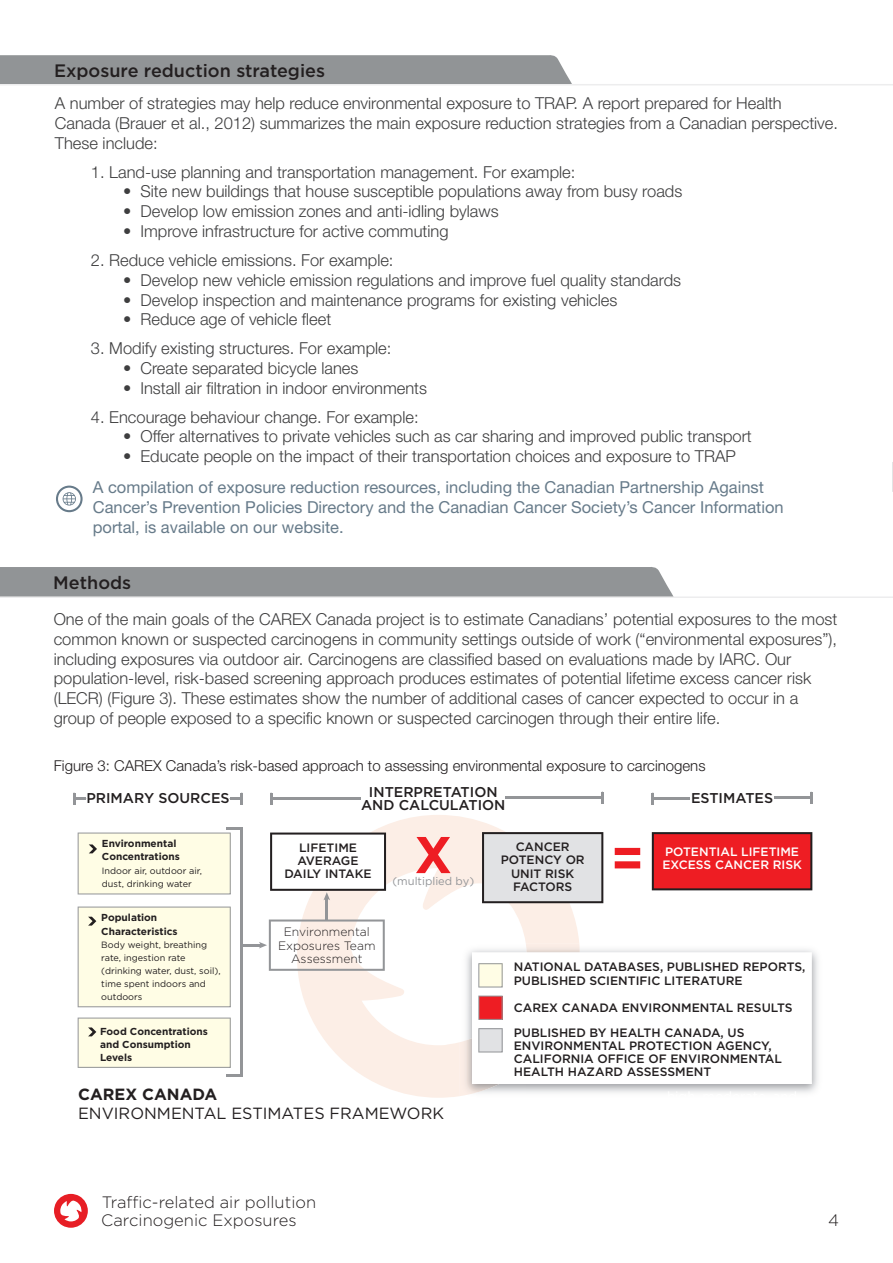
<style>
.page{position:relative;width:893px;height:1263px;background:#fff}
.page>*{position:absolute;margin:0;border:0;box-sizing:border-box;transform-origin:0 0}
.t1{font:700 51.6px "Gotham";color:#ee1d23}
.Paragraph_Style_1{font:500 18px "Gotham";color:#231f20}
.Paragraph_Style_1-2{font:300 16.5px/19.8px "Helvetica Neue LT Std";color:#3e3e3f}
.Paragraph_Style_1-3{font:16.5px/19.8px "Helvetica Neue LT Std";color:#677b8a}
.t2{font:300 16.5px "Gotham";color:#231f20}
.t3{font:16.2px/19.2px "Gotham";color:#231f20}
.Paragraph_Style_1-4{font:300 15px "Helvetica Neue LT Std";color:#231f20}
.t4{font:500 14.1px/13.2px "Gotham";color:#231f20;text-align:center}
.t5{font:500 12.15px/13.2px "Gotham";color:#231f20}
.t6{font:300 12.15px/13.2px "Gotham";color:#231f20;text-align:center}
.t7{font:500 12.15px/13.2px "Gotham";color:#fff}
.t8{font:11.1px "Gotham";color:#939598}
.t9{font:700 10.2px/13.2px "Gotham";color:#231f20}
.t10{font:9.15px/13.2px "Gotham";color:#231f20}
.s1{font-weight:700}
</style>
<div class="page">
<svg style="left:54px;top:1194px;width:34px;height:34px"></svg>
<div style="left:0;top:567px;width:673px;height:29px;background:#919496"></div>
<hr style="left:0;top:596px;width:893px;height:2px;background:#ededee">
<div style="left:0;top:55px;width:572px;height:29px;background:#919496"></div>
<hr style="left:0;top:84px;width:893px;height:1px;background:#ededee">
<svg style="left:56px;top:486px;width:27px;height:26px"></svg>
<svg style="left:298px;top:815px;width:281px;height:283px"></svg>
<img style="left:581px;top:949px;width:237px;height:25px">
<img style="left:559px;top:974px;width:259px;height:124px">
<img style="left:460px;top:1096px;width:32px;height:2px">
<img style="left:526px;top:1096px;width:33px;height:2px">
<img style="left:492px;top:1096px;width:34px;height:2px">
<img style="left:460px;top:943px;width:121px;height:153px">
<svg style="left:472px;top:952px;width:340px;height:132px"></svg>
<div style="left:78px;top:906px;width:153px;height:101px;background:#fffde5"></div>
<svg style="left:78px;top:1017px;width:153px;height:51px;background:#f8f6e0"></svg>
<hr style="left:241px;top:827px;width:2px;height:250px;background:#939598">
<svg style="left:226px;top:1074px;width:15px;height:2px"></svg>
<hr style="left:241px;top:944px;width:20px;height:2px;background:#939598">
<svg style="left:259px;top:919px;width:126px;height:52px"></svg>
<hr style="left:326px;top:898px;width:2px;height:22px;background:#939598">
<svg style="left:270px;top:832px;width:116px;height:68px"></svg>
<svg style="left:482px;top:832px;width:121px;height:71px;background:#d1d1d3"></svg>
<svg style="left:652px;top:832px;width:160px;height:58px;background:#dd1d23"></svg>
<svg style="left:73px;top:793px;width:13px;height:11px"></svg>
<svg style="left:230px;top:793px;width:13px;height:11px"></svg>
<hr style="left:271px;top:797px;width:90px;height:2px;background:#939598">
<svg style="left:270px;top:793px;width:2px;height:11px"></svg>
<hr style="left:505px;top:796px;width:97px;height:2px;background:#939598">
<svg style="left:601px;top:792px;width:2px;height:11px"></svg>
<hr style="left:653px;top:797px;width:37px;height:2px;background:#939598">
<svg style="left:652px;top:793px;width:2px;height:11px"></svg>
<hr style="left:774px;top:797px;width:37px;height:2px;background:#939598">
<svg style="left:810px;top:792px;width:2px;height:11px"></svg>
<svg style="left:78px;top:827px;width:163px;height:67px;background:#f9f8e4"></svg>
<svg style="left:892px;top:462px;width:1px;height:30px"></svg>
<p class="Paragraph_Style_1" style="left:54px;top:59px;width:273px">Exposure reduction strategies</p>
<p class="Paragraph_Style_1-2" style="left:55px;top:93px;width:785px">A number of strategies may help reduce environmental exposure to TRAP. A report prepared for Health<br>Canada (Brauer et al., 2012) summarizes the main exposure reduction strategies from a Canadian perspective.<br>These include:</p>
<p class="Paragraph_Style_1-2" style="left:91px;top:162px;width:486px">1. Land-use planning and transportation management. For example:</p>
<p class="Paragraph_Style_1-2" style="left:123px;top:181px;width:561px">• Site new buildings that house susceptible populations away from busy roads</p>
<p class="Paragraph_Style_1-2" style="left:123px;top:201px;width:377px">• Develop low emission zones and anti-idling bylaws</p>
<p class="Paragraph_Style_1-2" style="left:123px;top:221px;width:327px">• Improve infrastructure for active commuting</p>
<p class="Paragraph_Style_1-2" style="left:91px;top:250px;width:304px">2. Reduce vehicle emissions. For example:</p>
<p class="Paragraph_Style_1-2" style="left:123px;top:270px;width:560px">• Develop new vehicle emission regulations and improve fuel quality standards</p>
<p class="Paragraph_Style_1-2" style="left:123px;top:289px;width:496px">• Develop inspection and maintenance programs for existing vehicles</p>
<p class="Paragraph_Style_1-2" style="left:123px;top:309px;width:210px">• Reduce age of vehicle fleet</p>
<p class="Paragraph_Style_1-2" style="left:91px;top:338px;width:302px">3. Modify existing structures. For example:</p>
<p class="Paragraph_Style_1-2" style="left:123px;top:358px;width:237px">• Create separated bicycle lanes</p>
<p class="Paragraph_Style_1-2" style="left:123px;top:378px;width:306px">• Install air filtration in indoor environments</p>
<p class="Paragraph_Style_1-2" style="left:91px;top:406px;width:329px">4. Encourage behaviour change. For example:</p>
<p class="Paragraph_Style_1-2" style="left:123px;top:426px;width:630px">• Offer alternatives to private vehicles such as car sharing and improved public transport</p>
<p class="Paragraph_Style_1-2" style="left:123px;top:446px;width:614px">• Educate people on the impact of their transportation choices and exposure to TRAP</p>
<p class="Paragraph_Style_1-3" style="left:93px;top:477px;width:692px">A compilation of exposure reduction resources, including the Canadian Partnership Against<br>Cancer’s Prevention Policies Directory and the Canadian Cancer Society’s Cancer Information portal, is available on our website.</p>
<p class="Paragraph_Style_1" style="left:53px;top:571px;width:79px">Methods</p>
<p class="Paragraph_Style_1-2" style="left:54px;top:609px;width:785px">One of the main goals of the CAREX Canada project is to estimate Canadians’ potential exposures to the most common known or suspected carcinogens in community settings outside of work (“environmental exposures”), including exposures via outdoor air. Carcinogens are classified based on evaluations made by IARC. Our population-level, risk-based screening approach produces estimates of potential lifetime excess cancer risk (LECR) (Figure 3). These estimates show the number of additional cases of cancer expected to occur in a group of people exposed to a specific known or suspected carcinogen through their entire life.</p>
<p class="Paragraph_Style_1-4" style="left:54px;top:757px;width:653px">Figure 3: CAREX Canada’s risk-based approach to assessing environmental exposure to carcinogens</p>
<p class="t4" style="left:86px;top:791px;width:145px">PRIMARY SOURCES</p>
<p class="t9" style="left:102px;top:837px;width:80px">Environmental<br>Concentrations</p>
<p class="t10" style="left:102px;top:864px;width:102px">Indoor air, outdoor air, dust, drinking water</p>
<p class="t9" style="left:101px;top:911px;width:78px">Population<br>Characteristics</p>
<p class="t10" style="left:101px;top:938px;width:121px">Body weight, breathing rate, ingestion rate (drinking water, dust, soil), time spent indoors and outdoors</p>
<p class="t9" style="left:100px;top:1024px;width:109px">Food Concentrations and Consumption<br>Levels</p>
<p class="t4" style="left:361px;top:785px;width:146px">INTERPRETATION<br>AND CALCULATION</p>
<p class="t4" style="left:691px;top:791px;width:84px">ESTIMATES</p>
<p class="t5" style="left:284px;top:841px;width:89px;text-align:center">LIFETIME<br>AVERAGE<br>DAILY INTAKE</p>
<p class="t6" style="left:278px;top:925px;width:99px">Environmental<br>Exposures Team<br>Assessment</p>
<p class="t1" style="left:414px;top:821px;width:39px">X</p>
<p class="t5" style="left:501px;top:840px;width:86px;text-align:center">CANCER<br>POTENCY OR<br>UNIT RISK<br>FACTORS</p>
<p class="t1" style="left:611px;top:824px;width:35px">=</p>
<p class="t7" style="left:662px;top:845px;width:141px">POTENTIAL LIFETIME<br>EXCESS CANCER RISK</p>
<p class="t8" style="left:392px;top:874px;width:83px">(multiplied by)</p>
<p class="t5" style="left:514px;top:959px;width:293px;line-height:14.5px">NATIONAL DATABASES, PUBLISHED REPORTS,<br>PUBLISHED SCIENTIFIC LITERATURE</p>
<p class="t5" style="left:514px;top:1001px;width:280px">CAREX CANADA ENVIRONMENTAL RESULTS</p>
<p class="t5" style="left:514px;top:1026px;width:270px">PUBLISHED BY HEALTH CANADA, US<br>ENVIRONMENTAL PROTECTION AGENCY,<br>CALIFORNIA OFFICE OF ENVIRONMENTAL<br>HEALTH HAZARD ASSESSMENT</p>
<p class="t3" style="left:78px;top:1084px;width:367px"><span class="s1">CAREX CANADA<br></span>ENVIRONMENTAL ESTIMATES FRAMEWORK</p>
<p class="t2" style="left:102px;top:1191px;width:216px">Traffic-related air pollution</p>
<p class="t2" style="left:101px;top:1209px;width:197px">Carcinogenic Exposures</p>
<p class="t2" style="left:828px;top:1209px;width:12px">4</p>
</div>
